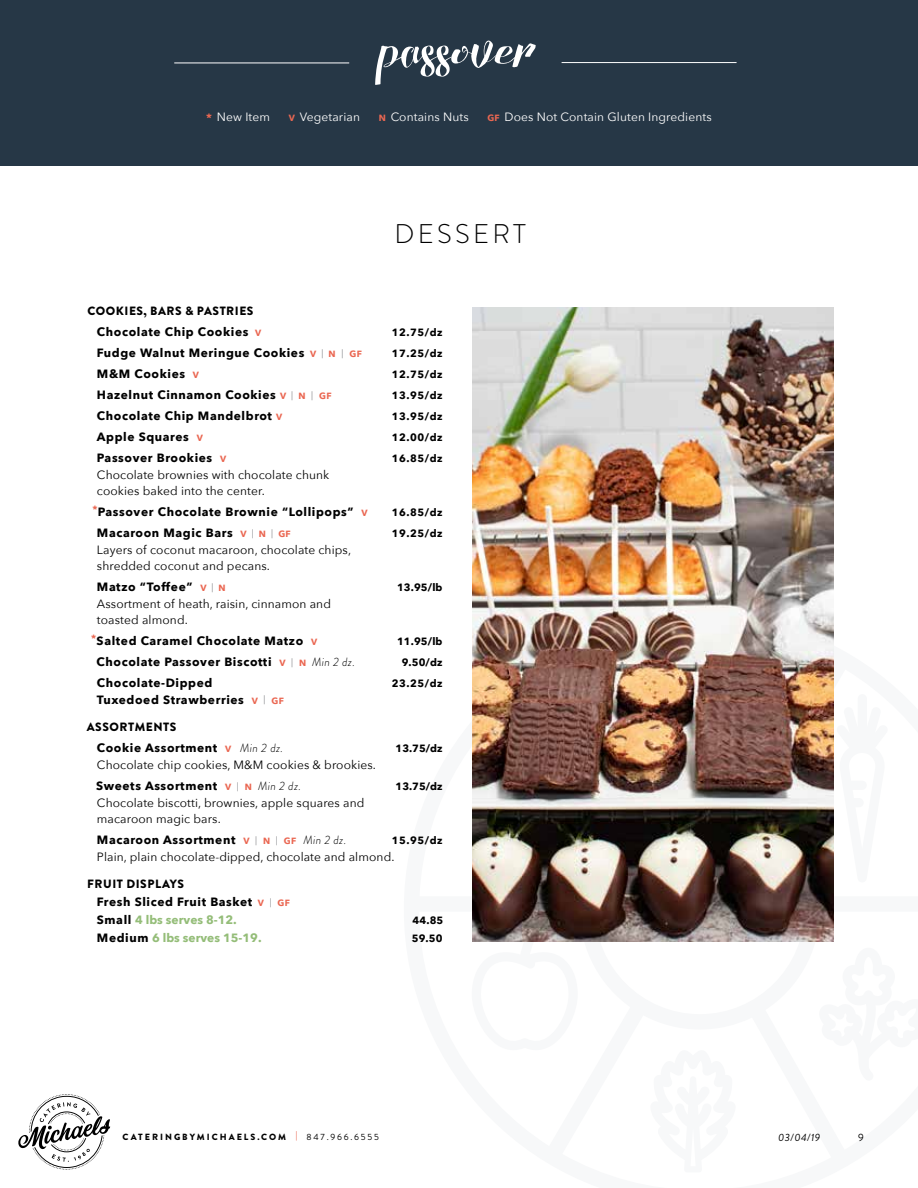
<style>
.page{position:relative;width:918px;height:1188px;background:#fff}
.page>*{position:absolute;margin:0;border:0;box-sizing:border-box;transform-origin:0 0}
.t1{font:300 27px "Brandon Grotesque";letter-spacing:.12em;color:#000}
.t2{font:700 12px/18px "Avenir Next";letter-spacing:.05em;color:#000}
.t3{font:12px/16.5px "Avenir Next";letter-spacing:.01em;color:#000}
.t4{font:12px "Avenir Next";letter-spacing:.01em;color:#fff}
.t5{font:900 12px "Brandon Grotesque";letter-spacing:.045em;color:#000}
.t6{font:700 12px "Avenir Next";color:#94bd78}
.t7{font:700 10.5px "Avenir Next";letter-spacing:.05em;color:#000}
.t8{font:italic 10.5px "Brandon Grotesque";color:#000}
.t9{font:10.5px "Brandon Grotesque";color:#000}
.t10{font:900 9px "Brandon Grotesque";letter-spacing:.22em;color:#000}
.s1{font-weight:700;color:#ea6752}
.s2{font-weight:700;font-size:9px;color:#ea6752}
.s3{font-size:9px;color:#ea6752}
.s4{font-weight:400;font-size:9px;color:#808285}
.s5{font-family:"Brandon Grotesque";font-weight:300;font-style:italic}
.s6{font-weight:700}
.s7{font-size:9px;color:#808285}
.s8{color:#94bd78}
.s9{color:#000}
.s10{color:#ea6752}
.s11{font-weight:400}
</style>
<div class="page">
<div style="left:0;top:0;width:918px;height:165px;background:#263746"></div>
<svg style="left:18px;top:1094px;width:92px;height:76px"></svg>
<hr style="left:174px;top:63px;width:175px;height:1px;background:#fff">
<hr style="left:562px;top:62px;width:175px;height:1px;background:#fff">
<svg style="left:375px;top:40px;width:161px;height:45px"></svg>
<img style="left:472px;top:307px;width:362px;height:635px">
<p class="t4" style="left:206px;top:107px;width:65px"><span class="s1">*</span> New Item</p>
<p class="t4" style="left:289px;top:107px;width:73px"><span class="s2">V</span> Vegetarian</p>
<p class="t4" style="left:379px;top:107px;width:91px"><span class="s2">N</span> Contains Nuts</p>
<p class="t4" style="left:488px;top:107px;width:226px"><span class="s2">GF</span> Does Not Contain Gluten Ingredients</p>
<h1 class="t1" style="left:395px;top:215px;width:133px">DESSERT</h1>
<p class="t5" style="left:87px;top:302px;width:168px">COOKIES, BARS &amp; PASTRIES</p>
<p class="t2" style="left:97px;top:323px;width:166px">Chocolate Chip Cookies <span class="s3">V</span></p>
<p class="t7" style="left:392px;top:323px;width:52px">12.75/dz</p>
<p class="t2" style="left:97px;top:344px;width:266px">Fudge Walnut Meringue Cookies <span class="s3">V</span> <span class="s4">|</span> <span class="s3">N</span> <span class="s4">|</span> <span class="s3">GF</span></p>
<p class="t7" style="left:392px;top:344px;width:52px">17.25/dz</p>
<p class="t2" style="left:97px;top:365px;width:104px">M&amp;M Cookies <span class="s3">V</span></p>
<p class="t7" style="left:392px;top:365px;width:52px">12.75/dz</p>
<p class="t2" style="left:97px;top:386px;width:236px">Hazelnut Cinnamon Cookies <span class="s3">V</span> <span class="s4">|</span> <span class="s3">N</span> <span class="s4">|</span> <span class="s3">GF</span></p>
<p class="t7" style="left:392px;top:386px;width:52px">13.95/dz</p>
<p class="t2" style="left:97px;top:407px;width:187px">Chocolate Chip Mandelbrot <span class="s3">V</span></p>
<p class="t7" style="left:392px;top:407px;width:52px">13.95/dz</p>
<p class="t2" style="left:97px;top:428px;width:107px">Apple Squares <span class="s3">V</span></p>
<p class="t7" style="left:392px;top:428px;width:52px">12.00/dz</p>
<p class="t2" style="left:97px;top:449px;width:131px">Passover Brookies <span class="s3">V</span></p>
<p class="t7" style="left:392px;top:449px;width:52px">16.85/dz</p>
<p class="t3" style="left:97px;top:466px;width:234px">Chocolate brownies with chocolate chunk cookies baked into the center.</p>
<p class="t2" style="left:92px;top:503px;width:277px"><sup>*</sup>Passover Chocolate Brownie “Lollipops” <span class="s3">V</span></p>
<p class="t7" style="left:392px;top:503px;width:52px">16.85/dz</p>
<p class="t2" style="left:97px;top:524px;width:195px">Macaroon Magic Bars <span class="s3">V</span> <span class="s4">|</span> <span class="s3">N</span> <span class="s4">|</span> <span class="s3">GF</span></p>
<p class="t7" style="left:392px;top:524px;width:52px">19.25/dz</p>
<p class="t3" style="left:97px;top:541px;width:256px">Layers of coconut macaroon, chocolate chips, shredded coconut and pecans.</p>
<p class="t2" style="left:97px;top:578px;width:130px">Matzo “Toffee” <span class="s3">V</span> <span class="s4">|</span> <span class="s3">N</span></p>
<p class="t7" style="left:397px;top:578px;width:47px">13.95/lb</p>
<p class="t3" style="left:97px;top:595px;width:236px">Assortment of heath, raisin, cinnamon and toasted almond.</p>
<p class="t2" style="left:91px;top:632px;width:227px"><sup>*</sup>Salted Caramel Chocolate Matzo <span class="s3">V</span></p>
<p class="t7" style="left:397px;top:632px;width:47px">11.95/lb</p>
<p class="t2" style="left:97px;top:653px;width:260px">Chocolate Passover Biscotti <span class="s3">V</span> <span class="s4">|</span> <span class="s3">N</span> <span class="s5">Min 2 dz.</span></p>
<p class="t7" style="left:402px;top:653px;width:42px">9.50/dz</p>
<p class="t2" style="left:97px;top:674px;width:117px">Chocolate-Dipped</p>
<p class="t7" style="left:392px;top:674px;width:52px">23.25/dz</p>
<p class="t2" style="left:97px;top:690px;width:189px">Tuxedoed Strawberries <span class="s3">V</span> <span class="s4">|</span> <span class="s3">GF</span></p>
<p class="t5" style="left:87px;top:718px;width:91px">ASSORTMENTS</p>
<p class="t2" style="left:97px;top:739px;width:188px">Cookie Assortment <span class="s3">V</span> <span class="s5">Min 2 dz.</span></p>
<p class="t7" style="left:396px;top:739px;width:48px">13.75/dz</p>
<p class="t3" style="left:96px;top:753px;width:282px;line-height:21.6px">Chocolate chip cookies, M&amp;M cookies &amp; brookies.<br><span class="s6">Sweets Assortment</span> <span class="s2">V</span> <span class="s7">|</span> <span class="s2">N</span> <span class="s5">Min 2 dz.</span></p>
<p class="t7" style="left:396px;top:778px;width:48px">13.75/dz</p>
<p class="t3" style="left:97px;top:794px;width:269px">Chocolate biscotti, brownies, apple squares and macaroon magic bars.</p>
<p class="t2" style="left:97px;top:831px;width:251px">Macaroon Assortment <span class="s3">V</span> <span class="s4">|</span> <span class="s3">N</span> <span class="s4">|</span> <span class="s3">GF</span> <span class="s5">Min 2 dz.</span></p>
<p class="t7" style="left:392px;top:832px;width:52px">15.95/dz</p>
<p class="t3" style="left:97px;top:848px;width:299px">Plain, plain chocolate-dipped, chocolate and almond.</p>
<p class="t5" style="left:87px;top:875px;width:98px">FRUIT DISPLAYS</p>
<p class="t2" style="left:97px;top:892px;width:195px">Fresh Sliced Fruit Basket <span class="s3">V</span> <span class="s4">|</span> <span class="s3">GF<br></span>Small <span class="s8">4 lbs serves 8-12.</span></p>
<p class="t7" style="left:413px;top:911px;width:32px">44.85</p>
<p class="t6" style="left:97px;top:927px;width:166px"><span class="s9">Medium</span> 6 lbs serves 15-19.</p>
<p class="t7" style="left:412px;top:929px;width:32px">59.50</p>
<p class="t10" style="left:123px;top:1130px;width:258px">CATERINGBYMICHAELS.COM <span class="s10">|</span> <span class="s11">847.966.6555</span></p>
<p class="t8" style="left:778px;top:1130px;width:44px">03/04/19</p>
<p class="t9" style="left:858px;top:1130px;width:7px">9</p>
</div>
